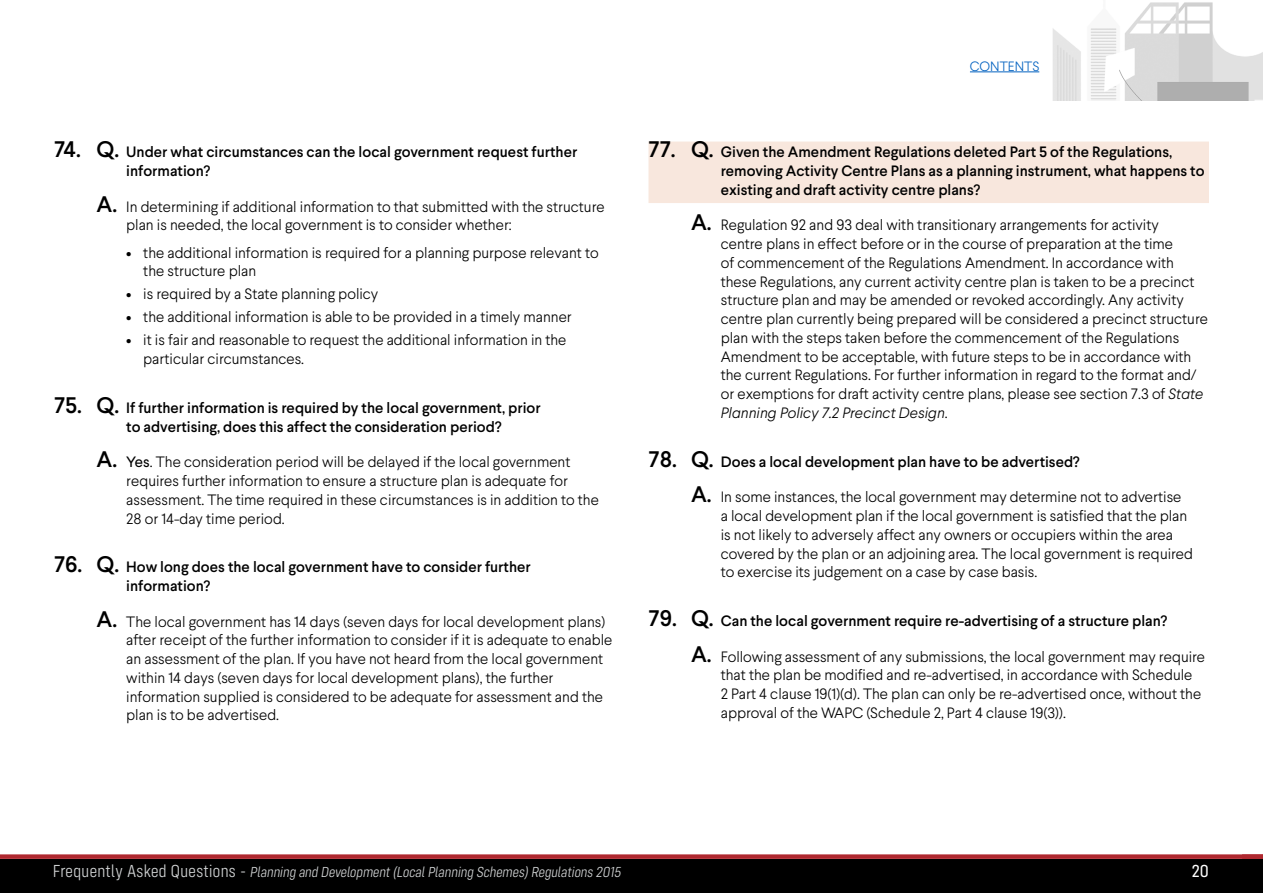
<style>
.page{position:relative;width:1263px;height:893px;background:#fff}
.page>*{position:absolute;margin:0;border:0;box-sizing:border-box;transform-origin:0 0}
.t1{font:18px "Config Condensed";color:#fff}
.Answer_tabs{font:300 15px/18.8px "Larsseit";color:#000}
.t2{font:500 15px/18.8px "Larsseit";color:#000}
.t3{font:italic 300 15px "Config Condensed";color:#d1d3d4}
.t4{font:300 13.5px "Larsseit";color:#0563c1}
.s1{font-size:22.5px}
.s2{font-weight:500;font-size:22.5px}
.s3{font-weight:400}
.s4{font-style:italic}
.s5{font-style:normal;font-size:18px}
</style>
<div class="page">
<div style="left:0;top:859px;width:1263px;height:34px;background:#000"></div>
<img style="left:1039px;top:2px;width:224px;height:99px">
<hr style="left:970px;top:72px;width:69px;height:1px;background:#0563c1">
<div style="left:0;top:854px;width:1263px;height:5px;background:#af282f"></div>
<div style="left:648px;top:142px;width:561px;height:61px;background:#f8e7dd"></div>
<p class="t2" style="left:126px;top:143px;width:452px;text-indent:-72px"><span class="s1">74. Q.</span> Under what circumstances can the local government request further information?</p>
<p class="Answer_tabs" style="left:126px;top:197px;width:480px;text-indent:-30px"><span class="s2">A.</span> In determining if additional information to that submitted with the structure plan is needed, the local government is to consider whether:</p>
<p class="Answer_tabs" style="left:143px;top:243px;width:457px;text-indent:-17px">• the additional information is required for a planning purpose relevant to the structure plan</p>
<p class="Answer_tabs" style="left:126px;top:285px;width:254px">• is required by a State planning policy</p>
<p class="Answer_tabs" style="left:126px;top:308px;width:447px">• the additional information is able to be provided in a timely manner</p>
<p class="Answer_tabs" style="left:143px;top:331px;width:425px;text-indent:-17px">• it is fair and reasonable to request the additional information in the particular circumstances.</p>
<p class="t2" style="left:126px;top:398px;width:416px;text-indent:-72px"><span class="s1">75. Q.</span> If further information is required by the local government, prior to advertising, does this affect the consideration period?</p>
<p class="Answer_tabs" style="left:126px;top:452px;width:474px;text-indent:-30px"><span class="s2">A.</span> <span class="s3">Yes</span>. The consideration period will be delayed if the local government requires further information to ensure a structure plan is adequate for assessment. The time required in these circumstances is in addition to the 28 or 14-day time period.</p>
<p class="t2" style="left:126px;top:557px;width:406px;text-indent:-72px"><span class="s1">76. Q.</span> How long does the local government have to consider further information?</p>
<p class="Answer_tabs" style="left:126px;top:612px;width:488px;text-indent:-30px"><span class="s2">A.</span> The local government has 14 days (seven days for local development plans) after receipt of the further information to consider if it is adequate to enable an assessment of the plan. If you have not heard from the local government within 14 days (seven days for local development plans), the further information supplied is considered to be adequate for assessment and the plan is to be advertised.</p>
<p class="t4" style="left:970px;top:57px;width:71px">CONTENTS</p>
<p class="t2" style="left:721px;top:143px;width:485px;text-indent:-72px"><span class="s1">77. Q.</span> Given the Amendment Regulations deleted Part 5 of the Regulations, removing Activity Centre Plans as a planning instrument, what happens to existing and draft activity centre plans?</p>
<p class="Answer_tabs" style="left:721px;top:216px;width:489px;text-indent:-30px"><span class="s2">A.</span> Regulation 92 and 93 deal with transitionary arrangements for activity<br>centre plans in effect before or in the course of preparation at the time<br>of commencement of the Regulations Amendment. In accordance with these Regulations, any current activity centre plan is taken to be a precinct structure plan and may be amended or revoked accordingly. Any activity centre plan currently being prepared will be considered a precinct structure plan with the steps taken before the commencement of the Regulations Amendment to be acceptable, with future steps to be in accordance with the current Regulations. For further information in regard to the format and/ or exemptions for draft activity centre plans, please see section 7.3 of <span class="s4">State Planning Policy 7.2 Precinct Design</span>.</p>
<p class="t2" style="left:648px;top:452px;width:433px"><span class="s1">78. Q.</span> Does a local development plan have to be advertised?</p>
<p class="Answer_tabs" style="left:721px;top:487px;width:474px;text-indent:-30px"><span class="s2">A.</span> In some instances, the local government may determine not to advertise<br>a local development plan if the local government is satisfied that the plan is not likely to adversely affect any owners or occupiers within the area covered by the plan or an adjoining area. The local government is required to exercise its judgement on a case by case basis.</p>
<p class="t2" style="left:648px;top:611px;width:520px"><span class="s1">79. Q.</span> Can the local government require re-advertising of a structure plan?</p>
<p class="Answer_tabs" style="left:721px;top:647px;width:486px;text-indent:-30px"><span class="s2">A.</span> Following assessment of any submissions, the local government may require that the plan be modified and re-advertised, in accordance with Schedule<br>2 Part 4 clause 19(1)(d). The plan can only be re-advertised once, without the approval of the WAPC (Schedule 2, Part 4 clause 19(3)).</p>
<p class="t3" style="left:53px;top:864px;width:570px"><span class="s5">Frequently Asked Questions -</span> Planning and Development (Local Planning Schemes) Regulations 2015</p>
<p class="t1" style="left:1192px;top:861px;width:19px">20</p>
</div>
